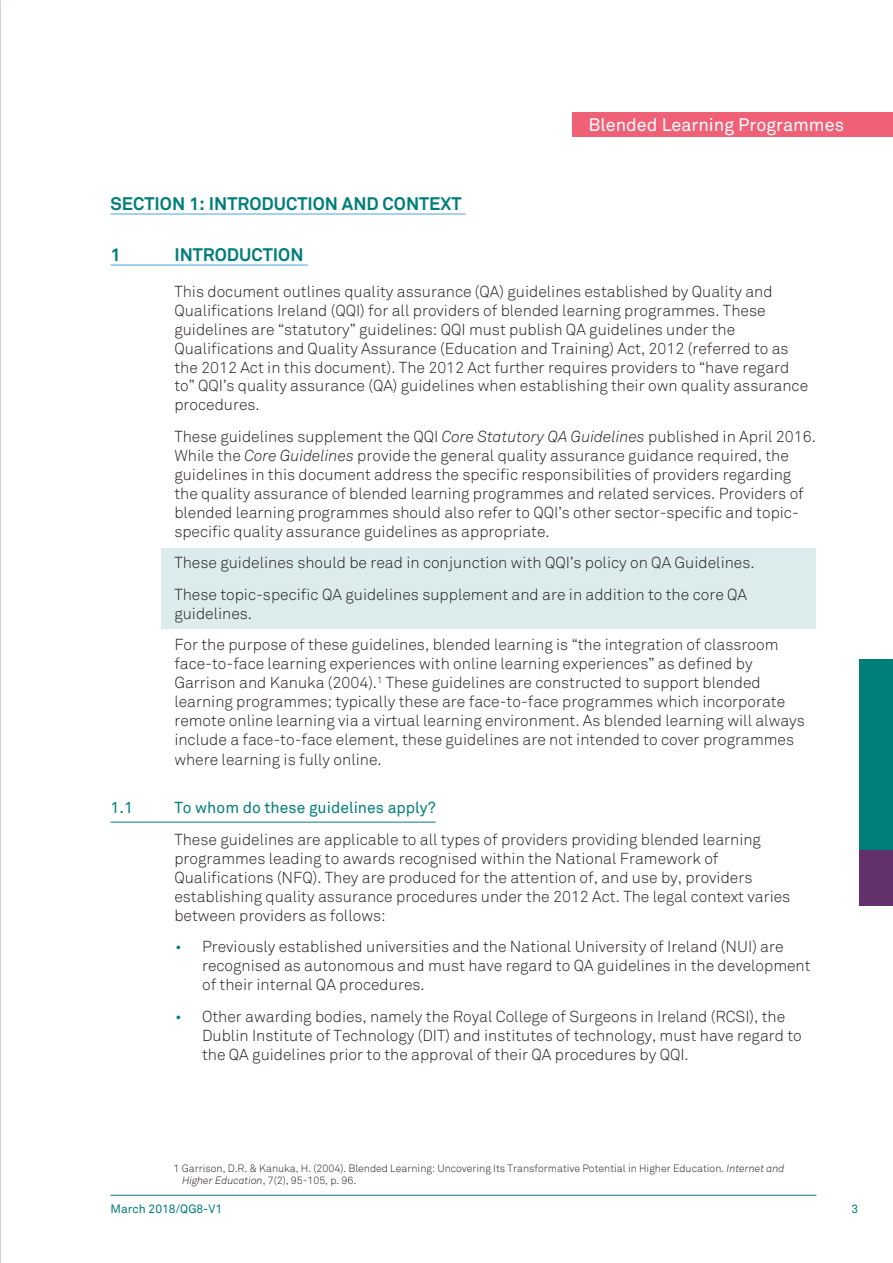
<style>
.page{position:relative;width:893px;height:1263px;background:#fff}
.page>*{position:absolute;margin:0;border:0;box-sizing:border-box;transform-origin:0 0}
.SECTION_HEADING_X{font:700 18px "Akkurat";color:#007e7a}
.t1{font:18px "Akkurat";color:#fff}
.COPY{font:300 15.75px/18.9px "Akkurat";color:#231f20}
.SUBHEADING_X_Y{font:15.75px "Akkurat";color:#007e7a}
.t2{font:12px "Akkurat";color:#007e7a}
.FOOTNOTES{font:300 10.5px/12.6px "Akkurat";color:#231f20}
.s1{font-style:italic}
.s2{color:#007e7a}
</style>
<div class="page">
<div style="left:161px;top:549px;width:655px;height:80px;background:#dcecec"></div>
<hr style="left:111px;top:214px;width:355px;height:1px;background:#49a6d9">
<hr style="left:111px;top:265px;width:197px;height:1px;background:#49a6d9">
<hr style="left:111px;top:822px;width:325px;height:1px;background:#007e7a">
<div style="left:859px;top:659px;width:34px;height:191px;background:#007e7a"></div>
<div style="left:859px;top:850px;width:34px;height:56px;background:#62306b"></div>
<hr style="left:111px;top:1195px;width:705px;height:1px;background:#007e7a">
<div style="left:572px;top:113px;width:321px;height:24px;background:#f06177"></div>
<p class="t1" style="left:588px;top:115px;width:257px">Blended Learning Programmes</p>
<p class="SECTION_HEADING_X" style="left:111px;top:192px;width:352px">SECTION 1: INTRODUCTION AND CONTEXT</p>
<p class="SECTION_HEADING_X" style="left:111px;top:243px;width:12px">1</p>
<p class="SECTION_HEADING_X" style="left:174px;top:243px;width:131px">INTRODUCTION</p>
<p class="COPY" style="left:174px;top:282px;width:635px">This document outlines quality assurance (QA) guidelines established by Quality and Qualifications Ireland (QQI) for all providers of blended learning programmes. These guidelines are “statutory” guidelines: QQI must publish QA guidelines under the Qualifications and Quality Assurance (Education and Training) Act, 2012 (referred to as the 2012 Act in this document). The 2012 Act further requires providers to “have regard to” QQI’s quality assurance (QA) guidelines when establishing their own quality assurance procedures.</p>
<p class="COPY" style="left:174px;top:427px;width:643px">These guidelines supplement the QQI <span class="s1">Core Statutory QA Guidelines</span> published in April 2016.<br>While the <span class="s1">Core Guidelines</span> provide the general quality assurance guidance required, the guidelines in this document address the specific responsibilities of providers regarding the quality assurance of blended learning programmes and related services. Providers of blended learning programmes should also refer to QQI’s other sector-specific and topic&shy;specific quality assurance guidelines as appropriate.</p>
<p class="COPY" style="left:174px;top:554px;width:582px">These guidelines should be read in conjunction with QQI’s policy on QA Guidelines.</p>
<p class="COPY" style="left:174px;top:585px;width:574px">These topic-specific QA guidelines supplement and are in addition to the core QA guidelines.</p>
<p class="COPY" style="left:174px;top:636px;width:632px">For the purpose of these guidelines, blended learning is “the integration of classroom face-to-face learning experiences with online learning experiences” as defined by Garrison and Kanuka (2004).<sup>1</sup> These guidelines are constructed to support blended learning programmes; typically these are face-to-face programmes which incorporate remote online learning via a virtual learning environment. As blended learning will always include a face-to-face element, these guidelines are not intended to cover programmes where learning is fully online.</p>
<p class="SUBHEADING_X_Y" style="left:111px;top:799px;width:24px">1.1</p>
<p class="SUBHEADING_X_Y" style="left:174px;top:799px;width:263px">To whom do these guidelines apply?</p>
<p class="COPY" style="left:174px;top:830px;width:617px">These guidelines are applicable to all types of providers providing blended learning programmes leading to awards recognised within the National Framework of Qualifications (NFQ). They are produced for the attention of, and use by, providers establishing quality assurance procedures under the 2012 Act. The legal context varies between providers as follows:</p>
<p class="COPY" style="left:202px;top:938px;width:610px;text-indent:-27px"><span class="s2">•</span> Previously established universities and the National University of Ireland (NUI) are recognised as autonomous and must have regard to QA guidelines in the development of their internal QA procedures.</p>
<p class="COPY" style="left:202px;top:1007px;width:601px;text-indent:-27px"><span class="s2">•</span> Other awarding bodies, namely the Royal College of Surgeons in Ireland (RCSI), the<br>Dublin Institute of Technology (DIT) and institutes of technology, must have regard to the QA guidelines prior to the approval of their QA procedures by QQI.</p>
<p class="FOOTNOTES" style="left:182px;top:1162px;width:604px;text-indent:-9px">1 Garrison, D.R. &amp; Kanuka, H. (2004). Blended Learning: Uncovering Its Transformative Potential in Higher Education. <span class="s1">Internet and<br>Higher Education</span>, 7(2), 95-105, p. 96.</p>
<p class="t2" style="left:111px;top:1201px;width:113px">March 2018/QG8-V1</p>
<p class="t2" style="left:851px;top:1201px;width:8px">3</p>
</div>
